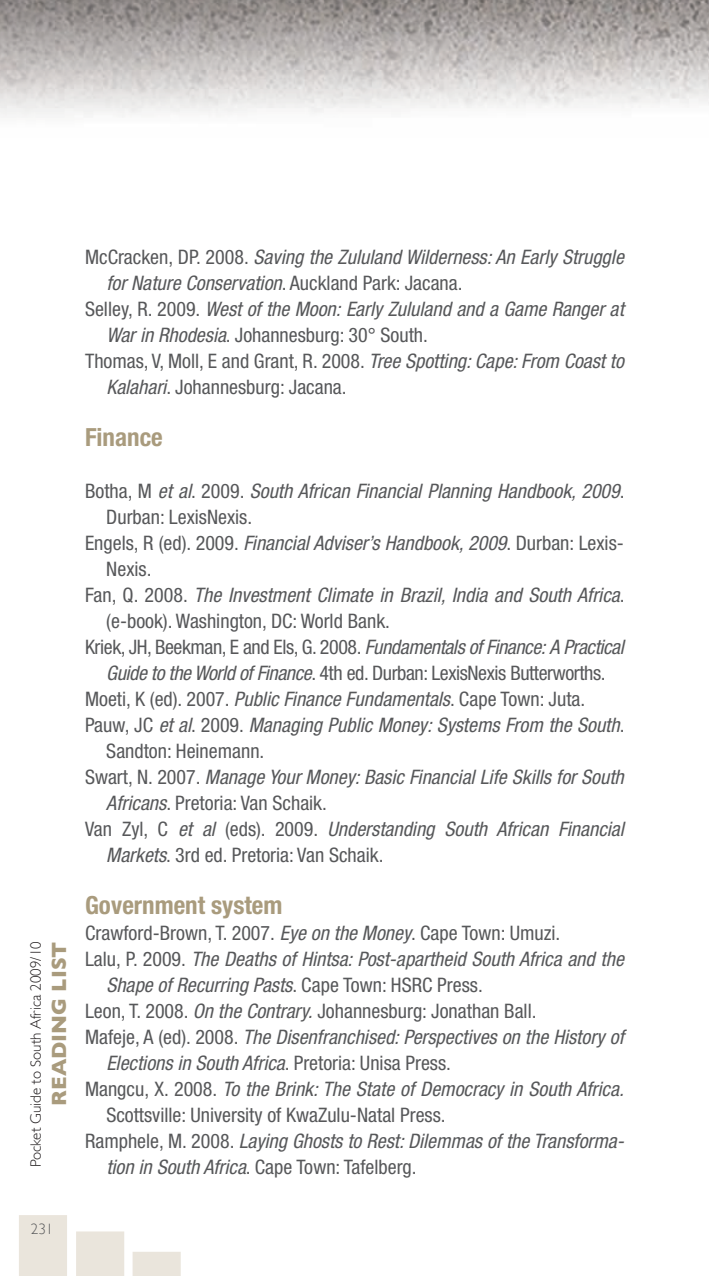
<style>
.page{position:relative;width:709px;height:1276px;background:#fff}
.page>*{position:absolute;margin:0;border:0;box-sizing:border-box;transform-origin:0 0}
.BODYTEXT{font:700 condensed 25px "Helvetica Neue";color:#a99b7d}
.t1{font:700 21px "Gill Sans";color:#a99b7d}
.BODYTEXT-2{font:italic condensed 20px/26px "Helvetica Neue";color:#57585a}
.BODYTEXT-3{font:condensed 20px/26px "Helvetica Neue";color:#57585a}
.BODYTEXT-4{font:condensed 20px/26px "Helvetica Neue";letter-spacing:-.02em;color:#57585a;text-align:center}
.t2{font:300 15px "Gill Sans";color:#231f20}
.t3{font:300 15px "Gill Sans";color:#57585a}
.s1{font-style:normal}
.s2{font-style:italic}
</style>
<div class="page">
<svg style="left:19px;top:1215px;width:162px;height:61px"></svg>
<img style="left:0;top:0;width:709px;height:117px">
<p class="t2" style="left:27px;top:1167px;width:227px;rotate:-90deg">Pocket Guide to South Africa 2009/10</p>
<p class="t1" style="left:47px;top:1105px;width:166px;rotate:-90deg">READING LIST</p>
<p class="t3" style="left:31px;top:1220px;width:24px">231</p>
<p class="BODYTEXT-2" style="left:106px;top:244px;width:519px;text-indent:-21px"><span class="s1">McCracken, DP. 2008.</span> Saving the Zululand Wilderness: An Early Struggle for Nature Conservation<span class="s1">. Auckland Park: Jacana.</span></p>
<p class="BODYTEXT-2" style="left:106px;top:296px;width:519px;text-indent:-21px"><span class="s1">Selley, R. 2009.</span> West of the Moon: Early Zululand and a Game Ranger at<br>War in Rhodesia<span class="s1">. Johannesburg: 30° South.</span></p>
<p class="BODYTEXT-3" style="left:106px;top:348px;width:519px;text-indent:-21px">Thomas, V, Moll, E and Grant, R. 2008. <span class="s2">Tree Spotting: Cape: From Coast to<br>Kalahari</span>. Johannesburg: Jacana.</p>
<p class="BODYTEXT" style="left:85px;top:422px;width:79px">Finance</p>
<p class="BODYTEXT-2" style="left:106px;top:478px;width:520px;text-indent:-21px"><span class="s1">Botha, M</span> et al<span class="s1">. 2009.</span> South African Financial Planning Handbook, 2009<span class="s1">.<br>Durban: LexisNexis.</span></p>
<p class="BODYTEXT-3" style="left:106px;top:530px;width:519px;text-indent:-21px">Engels, R (ed). 2009. <span class="s2">Financial Adviser’s Handbook, 2009</span>. Durban: Lexis-<br>Nexis.</p>
<p class="BODYTEXT-2" style="left:106px;top:582px;width:520px;text-indent:-21px"><span class="s1">Fan, Q. 2008.</span> The Investment Climate in Brazil, India and South Africa<span class="s1">. (e-book). Washington, DC: World Bank.</span></p>
<p class="BODYTEXT-4" style="left:85px;top:634px;width:540px">Kriek, JH, Beekman, E and Els, G. 2008. <span class="s2">Fundamentals of Finance: A Practical<br>Guide to the World of Finance</span>. 4th ed. Durban: LexisNexis Butterworths.</p>
<p class="BODYTEXT-3" style="left:85px;top:686px;width:501px">Moeti, K (ed). 2007. <span class="s2">Public Finance Fundamentals</span>. Cape Town: Juta.</p>
<p class="BODYTEXT-2" style="left:106px;top:712px;width:520px;text-indent:-21px"><span class="s1">Pauw, JC</span> et al<span class="s1">. 2009.</span> Managing Public Money: Systems From the South<span class="s1">.<br>Sandton: Heinemann.</span></p>
<p class="BODYTEXT-2" style="left:106px;top:764px;width:519px;text-indent:-21px"><span class="s1">Swart, N. 2007.</span> Manage Your Money: Basic Financial Life Skills for South<br>Africans<span class="s1">. Pretoria: Van Schaik.</span></p>
<p class="BODYTEXT-3" style="left:106px;top:816px;width:519px;text-indent:-21px">Van Zyl, C <span class="s2">et al</span> (eds). 2009. <span class="s2">Understanding South African Financial<br>Markets</span>. 3rd ed. Pretoria: Van Schaik.</p>
<p class="BODYTEXT" style="left:85px;top:890px;width:199px">Government system</p>
<p class="BODYTEXT-3" style="left:85px;top:920px;width:477px">Crawford-Brown, T. 2007. <span class="s2">Eye on the Money</span>. Cape Town: Umuzi.</p>
<p class="BODYTEXT-2" style="left:106px;top:946px;width:519px;text-indent:-21px"><span class="s1">Lalu, P. 2009.</span> The Deaths of Hintsa: Post-apartheid South Africa and the<br>Shape of Recurring Pasts<span class="s1">. Cape Town: HSRC Press.</span></p>
<p class="BODYTEXT-3" style="left:85px;top:998px;width:453px">Leon, T. 2008. <span class="s2">On the Contrary.</span> Johannesburg: Jonathan Ball.</p>
<p class="BODYTEXT-2" style="left:106px;top:1024px;width:519px;text-indent:-21px"><span class="s1">Mafeje, A (ed). 2008.</span> The Disenfranchised: Perspectives on the History of<br>Elections in South Africa<span class="s1">. Pretoria: Unisa Press.</span></p>
<p class="BODYTEXT-3" style="left:106px;top:1076px;width:519px;text-indent:-21px">Mangcu, X. 2008. <span class="s2">To the Brink: The State of Democracy in South Africa.<br></span>Scottsville: University of KwaZulu-Natal Press.</p>
<p class="BODYTEXT-2" style="left:106px;top:1128px;width:519px;text-indent:-21px"><span class="s1">Ramphele, M. 2008.</span> Laying Ghosts to Rest: Dilemmas of the Transforma&shy;tion in South Africa<span class="s1">. Cape Town: Tafelberg.</span></p>
</div>
